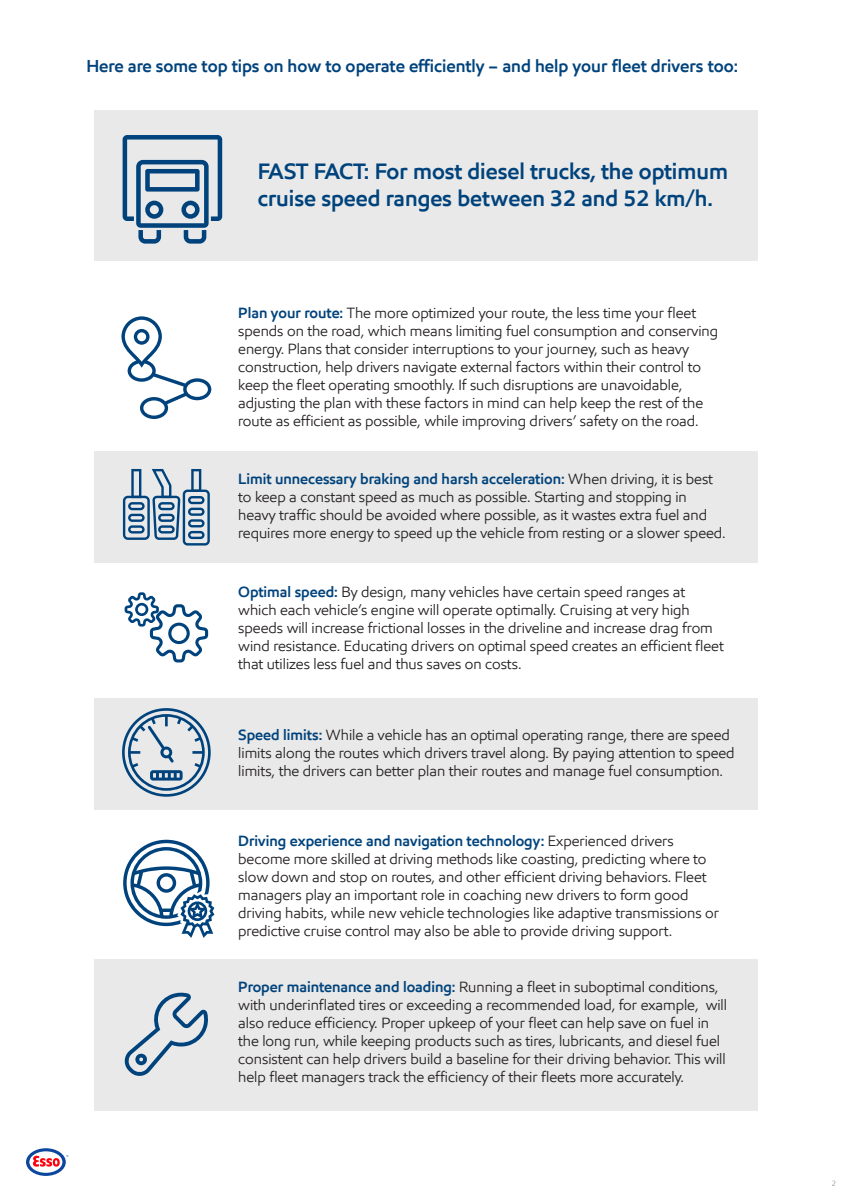
<style>
.page{position:relative;width:851px;height:1203px;background:#fff}
.page>*{position:absolute;margin:0;border:0;box-sizing:border-box;transform-origin:0 0}
.t1{font:600 22.5px/27px "E Mprint";color:#00437c}
.t2{font:600 17.5px "E Mprint";color:#00437c}
.t3{font:15px/18px "E Mprint";color:#231f20}
.t4{font:300 7.5px "E Mprint";color:#58595b}
.s1{font-weight:600;color:#00437c}
</style>
<div class="page">
<div style="left:94px;top:110px;width:663px;height:151px;background:#e9e9e9"></div>
<div style="left:94px;top:451px;width:663px;height:112px;background:#e9e9e9"></div>
<div style="left:94px;top:698px;width:663px;height:111px;background:#e9e9e9"></div>
<div style="left:94px;top:958px;width:663px;height:152px;background:#e9e9e9"></div>
<svg style="left:26px;top:1148px;width:42px;height:28px"></svg>
<svg style="left:123px;top:135px;width:99px;height:109px"></svg>
<svg style="left:121px;top:316px;width:90px;height:103px"></svg>
<svg style="left:123px;top:469px;width:87px;height:76px"></svg>
<svg style="left:122px;top:708px;width:89px;height:89px"></svg>
<svg style="left:125px;top:592px;width:83px;height:70px"></svg>
<svg style="left:123px;top:840px;width:91px;height:98px"></svg>
<svg style="left:124px;top:992px;width:84px;height:84px"></svg>
<p class="t2" style="left:86px;top:55px;width:653px">Here are some top tips on how to operate efficiently – and help your fleet drivers too:</p>
<h1 class="t1" style="left:258px;top:158px;width:471px">FAST FACT: For most diesel trucks, the optimum cruise speed ranges between 32 and 52 km/h.</h1>
<p class="t3" style="left:238px;top:303px;width:481px"><span class="s1">Plan your route:</span> The more optimized your route, the less time your fleet spends on the road, which means limiting fuel consumption and conserving energy. Plans that consider interruptions to your journey, such as heavy construction, help drivers navigate external factors within their control to keep the fleet operating smoothly. If such disruptions are unavoidable, adjusting the plan with these factors in mind can help keep the rest of the route as efficient as possible, while improving drivers’ safety on the road.</p>
<p class="t3" style="left:238px;top:469px;width:489px"><span class="s1">Limit unnecessary braking and harsh acceleration:</span> When driving, it is best to keep a constant speed as much as possible. Starting and stopping in heavy traffic should be avoided where possible, as it wastes extra fuel and requires more energy to speed up the vehicle from resting or a slower speed.</p>
<p class="t3" style="left:238px;top:582px;width:487px"><span class="s1">Optimal speed:</span> By design, many vehicles have certain speed ranges at which each vehicle’s engine will operate optimally. Cruising at very high speeds will increase frictional losses in the driveline and increase drag from wind resistance. Educating drivers on optimal speed creates an efficient fleet that utilizes less fuel and thus saves on costs.</p>
<p class="t3" style="left:238px;top:725px;width:498px"><span class="s1">Speed limits:</span> While a vehicle has an optimal operating range, there are speed limits along the routes which drivers travel along. By paying attention to speed limits, the drivers can better plan their routes and manage fuel consumption.</p>
<p class="t3" style="left:238px;top:831px;width:482px"><span class="s1">Driving experience and navigation technology:</span> Experienced drivers become more skilled at driving methods like coasting, predicting where to slow down and stop on routes, and other efficient driving behaviors. Fleet managers play an important role in coaching new drivers to form good driving habits, while new vehicle technologies like adaptive transmissions or predictive cruise control may also be able to provide driving support.</p>
<p class="t3" style="left:238px;top:978px;width:490px"><span class="s1">Proper maintenance and loading:</span> Running a fleet in suboptimal conditions, with underinflated tires or exceeding a recommended load, for example, will also reduce efficiency. Proper upkeep of your fleet can help save on fuel in the long run, while keeping products such as tires, lubricants, and diesel fuel consistent can help drivers build a baseline for their driving behavior. This will help fleet managers track the efficiency of their fleets more accurately.</p>
<p class="t4" style="left:831px;top:1179px;width:6px">2</p>
</div>
